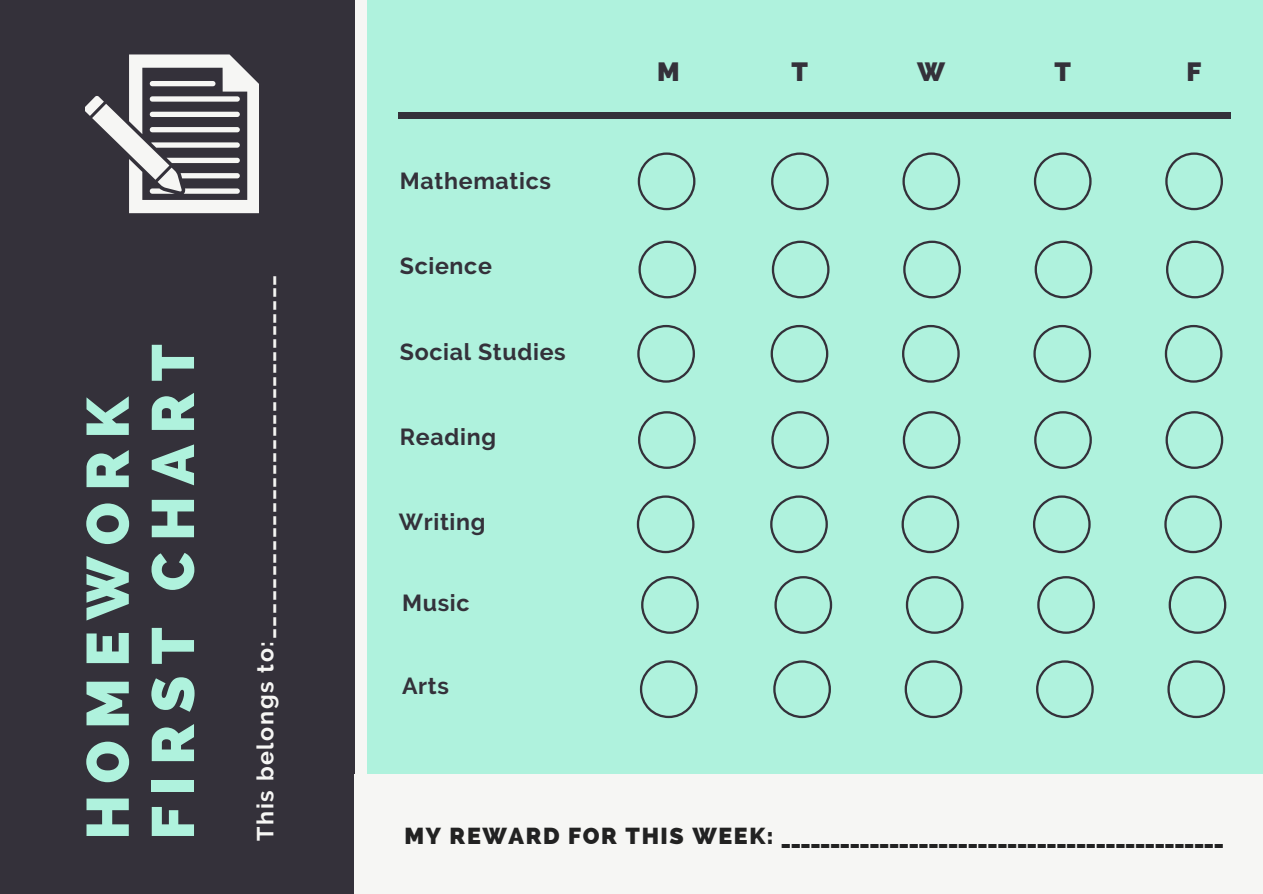
<style>
.page{position:relative;width:1263px;height:894px;background:#fff}
.page>*{position:absolute;margin:0;border:0;box-sizing:border-box;transform-origin:0 0}
.t1{font:800 59.55px/65.2px "Raleway";letter-spacing:.19em;color:#aff2dd}
.t2{font:800 26.4px "Raleway";color:#34313a}
.t3{font:800 23.1px "Raleway";letter-spacing:.07em;color:#222}
.t4{font:700 23.1px "Raleway";letter-spacing:.03em;color:#34313a}
.t5{font:700 23.1px "Raleway";letter-spacing:.07em;color:#f6f6f4}
</style>
<div class="page">
<div style="left:0;top:0;width:1263px;height:893px;background:#aff2dd"></div>
<div style="left:0;top:0;width:359px;height:893px;background:#34313a"></div>
<div style="left:355px;top:0;width:11px;height:893px;background:#f6f6f4"></div>
<div style="left:354px;top:774px;width:909px;height:119px;background:#f6f6f4"></div>
<svg style="left:638px;top:152px;width:57px;height:58px"></svg>
<svg style="left:771px;top:152px;width:58px;height:58px"></svg>
<svg style="left:902px;top:152px;width:58px;height:58px"></svg>
<svg style="left:1034px;top:152px;width:57px;height:58px"></svg>
<svg style="left:1165px;top:152px;width:58px;height:58px"></svg>
<svg style="left:638px;top:240px;width:58px;height:58px"></svg>
<svg style="left:772px;top:240px;width:57px;height:58px"></svg>
<svg style="left:903px;top:240px;width:58px;height:58px"></svg>
<svg style="left:1035px;top:240px;width:57px;height:58px"></svg>
<svg style="left:1166px;top:240px;width:58px;height:58px"></svg>
<svg style="left:637px;top:325px;width:58px;height:57px"></svg>
<svg style="left:771px;top:325px;width:57px;height:57px"></svg>
<svg style="left:902px;top:325px;width:58px;height:57px"></svg>
<svg style="left:1033px;top:325px;width:58px;height:57px"></svg>
<svg style="left:1165px;top:325px;width:57px;height:57px"></svg>
<svg style="left:638px;top:411px;width:58px;height:58px"></svg>
<svg style="left:771px;top:411px;width:58px;height:58px"></svg>
<svg style="left:903px;top:411px;width:57px;height:58px"></svg>
<svg style="left:1034px;top:411px;width:58px;height:58px"></svg>
<svg style="left:1165px;top:411px;width:58px;height:58px"></svg>
<svg style="left:637px;top:495px;width:57px;height:58px"></svg>
<svg style="left:770px;top:495px;width:58px;height:58px"></svg>
<svg style="left:901px;top:495px;width:58px;height:58px"></svg>
<svg style="left:1033px;top:495px;width:58px;height:58px"></svg>
<svg style="left:1164px;top:495px;width:58px;height:58px"></svg>
<svg style="left:641px;top:576px;width:58px;height:57px"></svg>
<svg style="left:774px;top:576px;width:58px;height:57px"></svg>
<svg style="left:906px;top:576px;width:57px;height:57px"></svg>
<svg style="left:1037px;top:576px;width:58px;height:57px"></svg>
<svg style="left:1169px;top:576px;width:57px;height:57px"></svg>
<svg style="left:640px;top:660px;width:58px;height:58px"></svg>
<svg style="left:773px;top:660px;width:58px;height:58px"></svg>
<svg style="left:905px;top:660px;width:57px;height:58px"></svg>
<svg style="left:1036px;top:660px;width:58px;height:58px"></svg>
<svg style="left:1167px;top:660px;width:58px;height:58px"></svg>
<svg style="left:85px;top:54px;width:174px;height:159px"></svg>
<div style="left:398px;top:112px;width:832px;height:7px;background:#34313a"></div>
<h1 class="t1" style="left:75px;top:839px;width:497px;rotate:-90deg">HOMEWORK<br>FIRST CHART</h1>
<p class="t5" style="left:252px;top:840px;width:567px;rotate:-90deg">This belongs to:_____________________________</p>
<p class="t4" style="left:400px;top:167px;width:153px">Mathematics</p>
<p class="t4" style="left:400px;top:252px;width:94px">Science</p>
<p class="t4" style="left:400px;top:338px;width:167px">Social Studies</p>
<p class="t4" style="left:400px;top:423px;width:98px">Reading</p>
<p class="t4" style="left:399px;top:507px;width:88px">Writing</p>
<p class="t4" style="left:402px;top:588px;width:69px">Music</p>
<p class="t4" style="left:402px;top:672px;width:48px">Arts</p>
<p class="t2" style="left:657px;top:56px;width:24px">M</p>
<p class="t2" style="left:791px;top:56px;width:18px">T</p>
<p class="t2" style="left:917px;top:56px;width:30px">W</p>
<p class="t2" style="left:1054px;top:56px;width:18px">T</p>
<p class="t2" style="left:1187px;top:56px;width:16px">F</p>
<p class="t3" style="left:405px;top:821px;width:820px">MY REWARD FOR THIS WEEK: _____________________________________________</p>
</div>
